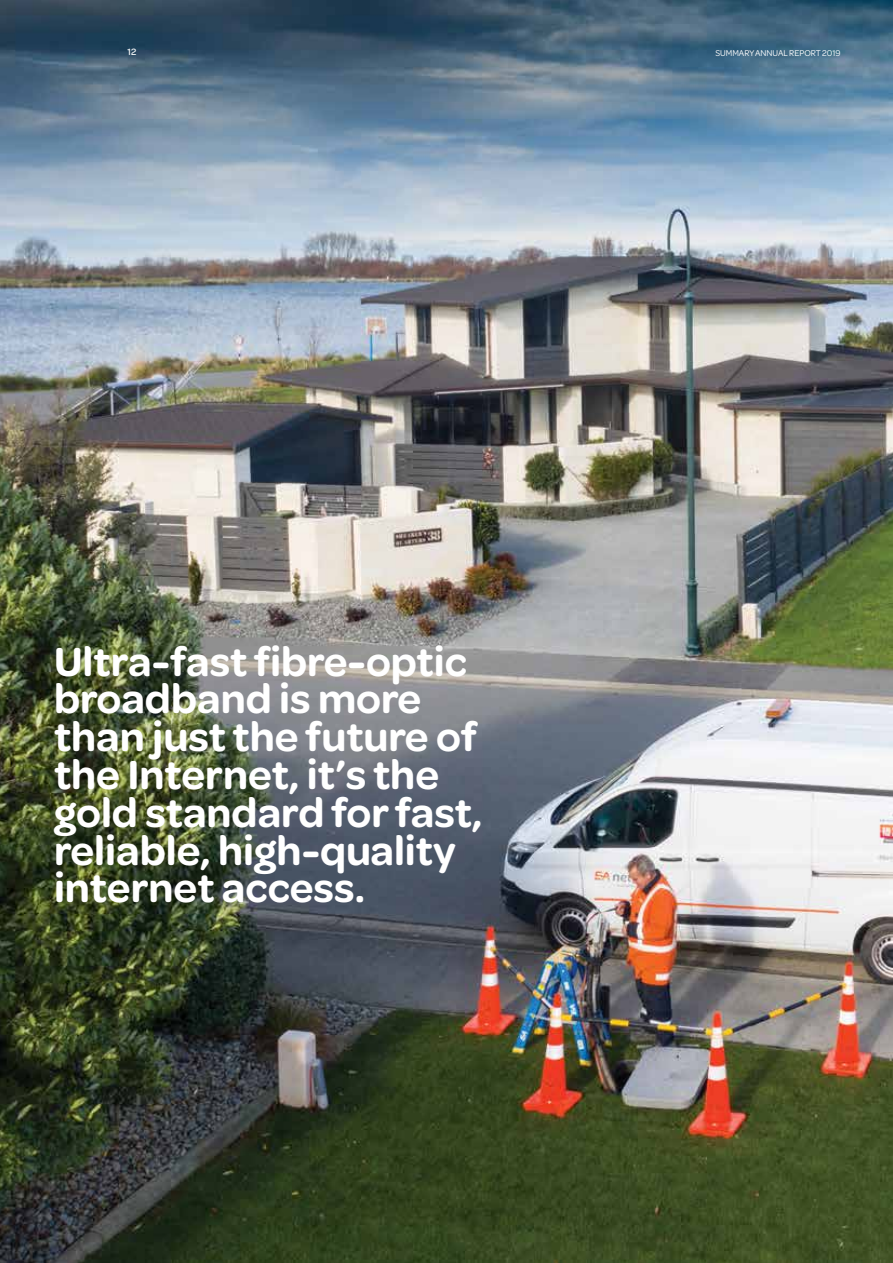
<style>
.page{position:relative;width:893px;height:1263px;background:#fff}
.page>*{position:absolute;margin:0;border:0;box-sizing:border-box;transform-origin:0 0}
.t1{font:600 43.2px/37.8px "Omnes";color:#fff}
.t2{font:500 9.75px "Omnes";color:#fff}
.t3{font:9px "Omnes";color:#fff}
</style>
<div class="page">
<img style="left:0;top:0;width:893px;height:1263px">
<p class="t2" style="left:128px;top:45px;width:10px">12</p>
<p class="t3" style="left:715px;top:47px;width:127px">SUMMARY ANNUAL REPORT 2019</p>
<p class="t1" style="left:54px;top:640px;width:430px">Ultra-fast fibre-optic broadband is more than just the future of the Internet, it’s the gold standard for fast, reliable, high-quality internet access.</p>
</div>
